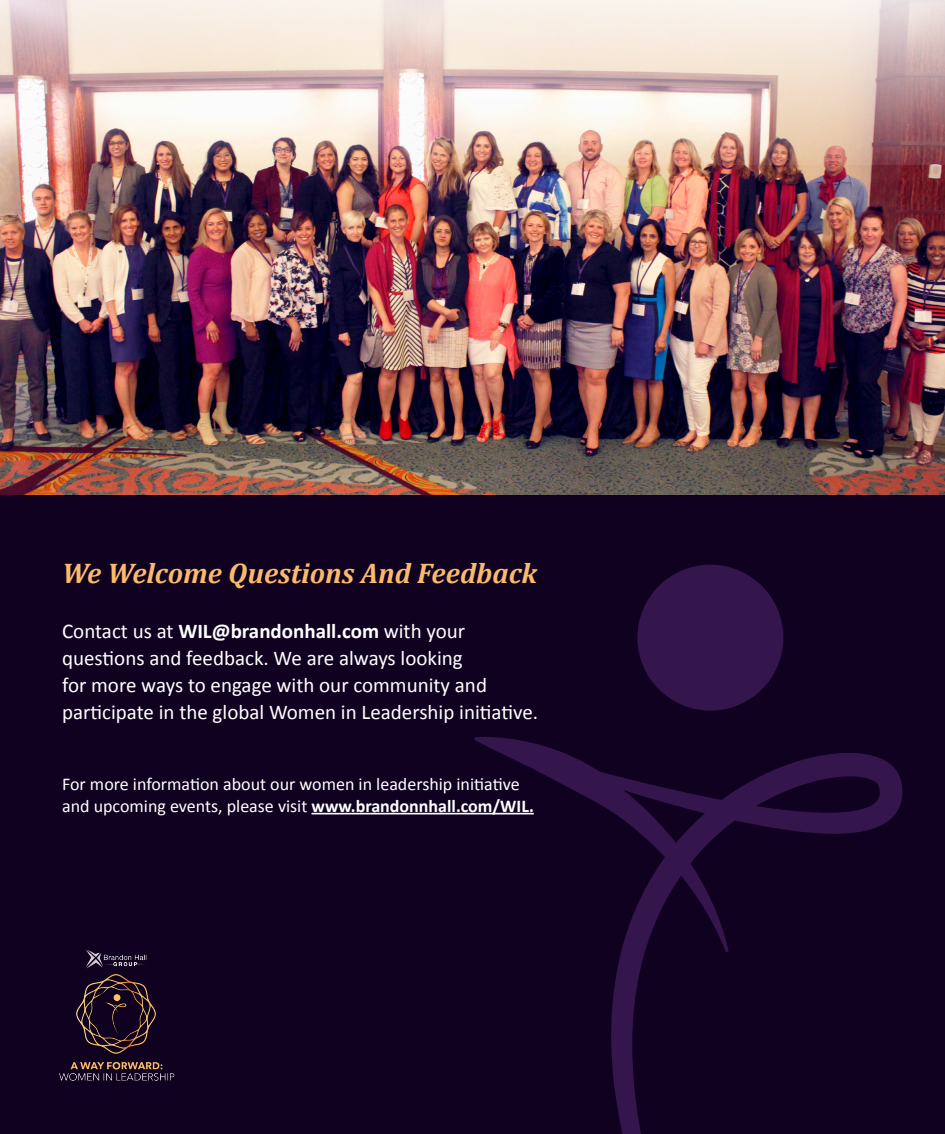
<style>
.page{position:relative;width:945px;height:1134px;background:#fff}
.page>*{position:absolute;margin:0;border:0;box-sizing:border-box;transform-origin:0 0}
.t1{font:italic 700 28.5px "Cambria";color:#f9bb6b}
.t2{font:21px/27px "Calibri";color:#fff}
.t3{font:18px/21.6px "Calibri";color:#fff}
.s1{font-weight:700}
</style>
<div class="page">
<div style="left:0;top:454px;width:945px;height:680px;background:#110121"></div>
<img style="left:0;top:165px;width:945px;height:329px">
<hr style="left:312px;top:813px;width:222px;height:1px;background:#fff">
<img style="left:59px;top:950px;width:116px;height:131px">
<img style="left:0;top:0;width:945px;height:165px">
<div style="left:637px;top:565px;width:146px;height:146px;background:#35164c;border-radius:50%"></div>
<svg style="left:611px;top:753px;width:291px;height:381px"></svg>
<svg style="left:474px;top:737px;width:255px;height:215px"></svg>
<p class="t1" style="left:62px;top:556px;width:476px">We Welcome Questions And Feedback</p>
<p class="t2" style="left:62px;top:617px;width:478px">Contact us at <span class="s1">WIL@brandonhall.com</span> with your questions and feedback. We are always looking<br>for more ways to engage with our community and participate in the global Women in Leadership initiative.</p>
<p class="t3" style="left:62px;top:773px;width:473px">For more information about our women in leadership initiative and upcoming events, please visit <span class="s1">www.brandonnhall.com/WIL.</span></p>
</div>
